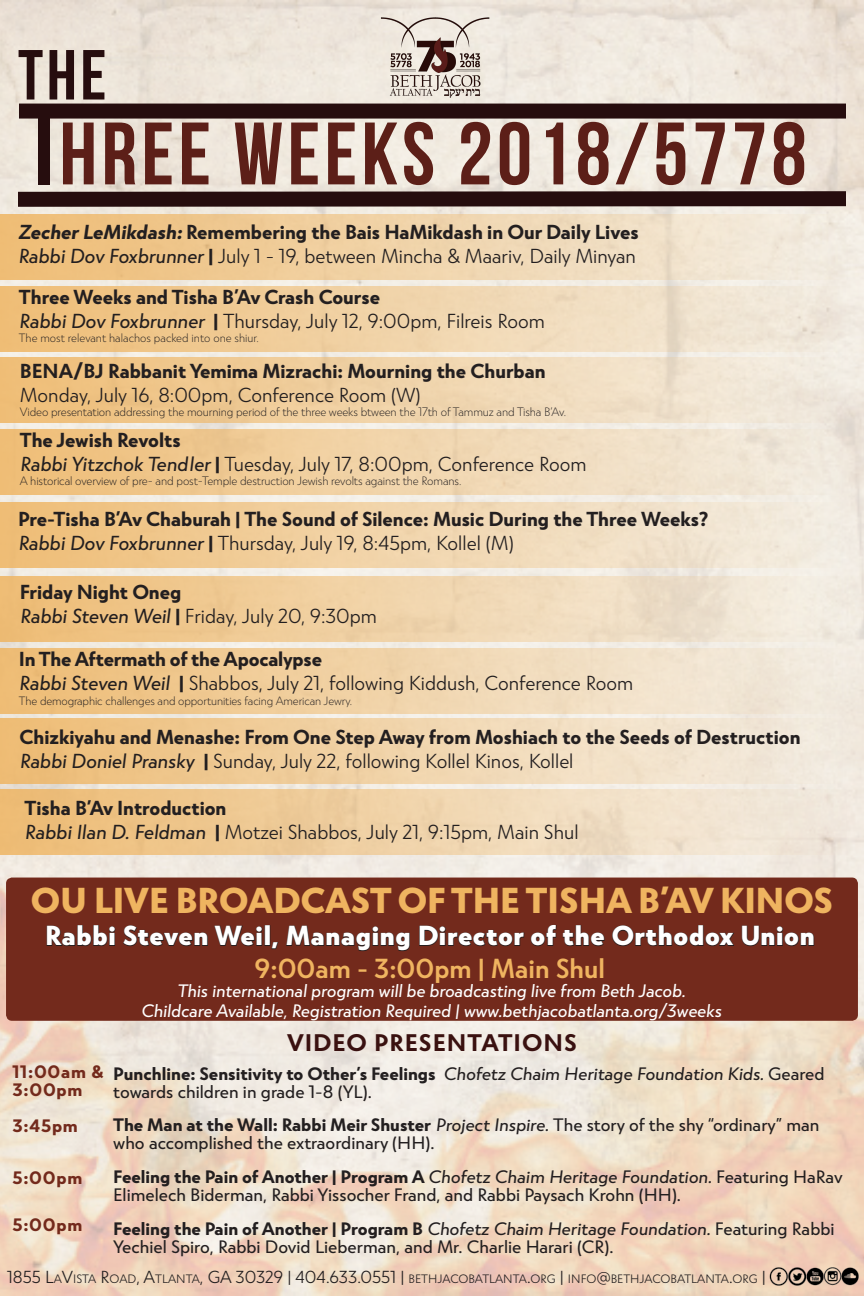
<style>
.page{position:relative;width:864px;height:1296px;background:#fff}
.page>*{position:absolute;margin:0;border:0;box-sizing:border-box;transform-origin:0 0}
.t1{font:88.35px "Bebas Neue";letter-spacing:.05em;color:#5c1f18}
.t2{font:70.7px "Bebas Neue";color:#260d0e}
.t3{font:900 36px "Atlan";color:#efb460}
.t4{font:900 27.5px "Atlan";letter-spacing:.025em;color:#fff}
.t5{font:600 27.5px "Atlan";color:#efb460}
.t6{font:700 24px "Atlan";letter-spacing:.04em;color:#3a1110}
.t7{font:300 20.25px "Atlan";color:#231f20}
.t8{font:700 20.25px/24.3px "Atlan";color:#231f20}
.t9{font:18px/18px "Atlan";color:#231f20}
.t10{font:italic 18px "Atlan";color:#fff}
.t11{font:700 18px/18px "Atlan";color:#231f20}
.t12{font:700 18px/18px "Atlan";letter-spacing:.04em;color:#732a1c}
.t13{font:200 12.15px "Atlan";letter-spacing:-.01em;color:#231f20}
.t14{font:300 12.15px "Atlan";color:#231f20}
.t15{font:200 12px "Atlan";letter-spacing:-.01em;color:#231f20}
.s1{font-size:106px;color:#260d0e}
.s2{font-weight:400;font-style:italic}
.s3{font-weight:700}
.s4{font-weight:300}
.s5{font-weight:400}
.s6{font-style:italic}
.s7{font-size:17.4px}
</style>
<div class="page">
<img style="left:0;top:0;width:864px;height:1296px">
<div style="left:19px;top:104px;width:827px;height:15px;background:#260d0e"></div>
<img style="left:381px;top:15px;width:109px;height:82px">
<svg style="left:3px;top:184px;width:858px;height:30px"></svg>
<img style="left:769px;top:1267px;width:90px;height:19px">
<div style="left:6px;top:878px;width:852px;height:143px;background:#732a1c;border-radius:6px"></div>
<svg style="left:46px;top:925px;width:70px;height:22px"></svg>
<svg style="left:123px;top:925px;width:85px;height:22px"></svg>
<svg style="left:214px;top:925px;width:49px;height:22px"></svg>
<div style="left:264px;top:925px;width:6px;height:21px;border:1px solid #231f20"></div>
<svg style="left:271px;top:942px;width:8px;height:8px"></svg>
<svg style="left:286px;top:925px;width:124px;height:27px"></svg>
<svg style="left:419px;top:924px;width:186px;height:23px"></svg>
<svg style="left:612px;top:925px;width:122px;height:22px"></svg>
<svg style="left:741px;top:925px;width:74px;height:22px"></svg>
<div style="left:0;top:214px;width:848px;height:66px;background:linear-gradient(to right,#eebc74,#f2ece3)"></div>
<div style="left:0;top:286px;width:846px;height:65px;background:linear-gradient(to right,#f0be76,#f0ebe2)"></div>
<div style="left:0;top:358px;width:843px;height:65px;background:linear-gradient(to right,#eebd75,#f1ece3)"></div>
<div style="left:0;top:430px;width:843px;height:65px;background:linear-gradient(to right,#efbd76,#f1ece3)"></div>
<div style="left:0;top:577px;width:843px;height:65px;background:linear-gradient(to right,#efbd76,#f0ebe3)"></div>
<div style="left:0;top:648px;width:843px;height:65px;background:linear-gradient(to right,#efbd76,#f2ede4)"></div>
<div style="left:0;top:719px;width:843px;height:65px;background:linear-gradient(to right,#eebc75,#f3ede5)"></div>
<div style="left:0;top:503px;width:843px;height:65px;background:linear-gradient(to right,#efbe77,#f2ede4)"></div>
<div style="left:0;top:789px;width:847px;height:65px;background:linear-gradient(to right,#edbb73,#f1ebe3)"></div>
<p class="t2" style="left:18px;top:36px;width:90px">THE</p>
<p class="t1" style="left:34px;top:105px;width:774px"><span class="s1">I</span>HREE WEEKS 2018/5778</p>
<p class="t8" style="left:18px;top:220px;width:622px">Zecher LeMikdash:Remembering the Bais HaMikdash in Our Daily Lives</p>
<p class="t7" style="left:18px;top:245px;width:620px"><span class="s2">Rabbi Dov Foxbrunner</span> <span class="s3">|</span> July 1 - 19, between Mincha &amp; Maariv, Daily Minyan</p>
<p class="t8" style="left:19px;top:284px;width:363px">Three Weeks and Tisha B’Av Crash Course</p>
<p class="t7" style="left:19px;top:310px;width:527px"><span class="s2">Rabbi Dov Foxbrunner</span> <span class="s3">|</span> Thursday, July 12, 9:00pm, Filreis Room</p>
<p class="t15" style="left:19px;top:332px;width:241px">The most relevant halachos packed into one shiur.</p>
<p class="t8" style="left:20px;top:359px;width:527px">BENA/BJ Rabbanit Yemima Mizrachi: Mourning the Churban</p>
<p class="t7" style="left:20px;top:384px;width:402px">Monday, July 16, 8:00pm, Conference Room (W)</p>
<p class="t13" style="left:20px;top:406px;width:548px">Video presentation addressing the mourning period of the three weeks btween the 17th of Tammuz and Tisha B’Av.</p>
<p class="t8" style="left:20px;top:428px;width:162px">The Jewish Revolts</p>
<p class="t7" style="left:20px;top:453px;width:568px"><span class="s2">Rabbi Yitzchok Tendler</span> <span class="s3">|</span> Tuesday, July 17, 8:00pm, Conference Room</p>
<p class="t13" style="left:20px;top:475px;width:443px">A historical overview of pre- and post-Temple destruction Jewish revolts against the Romans.</p>
<p class="t8" style="left:18px;top:507px;width:692px">Pre-Tisha B’Av Chaburah | The Sound of Silence: Music During the Three Weeks?<br><span class="s2">Rabbi Dov Foxbrunner</span> | <span class="s4">Thursday, July 19, 8:45pm, Kollel (M)</span></p>
<p class="t8" style="left:20px;top:579px;width:163px">Friday Night Oneg</p>
<p class="t7" style="left:20px;top:605px;width:359px"><span class="s2">Rabbi Steven Weil</span> <span class="s3">|</span> Friday, July 20, 9:30pm</p>
<p class="t8" style="left:19px;top:647px;width:305px">In The Aftermath of the Apocalypse</p>
<p class="t7" style="left:19px;top:672px;width:616px"><span class="s2">Rabbi Steven Weil</span> <span class="s3">|</span> Shabbos, July 21, following Kiddush, Conference Room</p>
<p class="t15" style="left:19px;top:694px;width:335px">The demographic challenges and opportunities facing American Jewry.</p>
<p class="t8" style="left:19px;top:724px;width:783px">Chizkiyahu and Menashe: From One Step Away from Moshiach to the Seeds of Destruction</p>
<p class="t7" style="left:19px;top:750px;width:556px"><span class="s2">Rabbi Doniel Pransky</span> <span class="s3">|</span> Sunday, July 22, following Kollel Kinos, Kollel</p>
<p class="t8" style="left:25px;top:796px;width:203px">Tisha B’Av Introduction</p>
<p class="t7" style="left:25px;top:821px;width:555px"><span class="s2">Rabbi Ilan D. Feldman</span> <span class="s3">|</span> Motzei Shabbos, July 21, 9:15pm, Main Shul</p>
<p class="t3" style="left:31px;top:879px;width:804px">OU LIVE BROADCAST OF THE TISHA B’AV KINOS</p>
<p class="t4" style="left:45px;top:919px;width:771px">Rabbi Steven Weil, Managing Director of the Orthodox Union</p>
<p class="t5" style="left:255px;top:953px;width:352px">9:00am - 3:00pm | Main Shul</p>
<p class="t10" style="left:177px;top:980px;width:510px">This international program will be broadcasting live from Beth Jacob.</p>
<p class="t10" style="left:141px;top:1000px;width:582px">Childcare Available, Registration Required | www.bethjacobatlanta.org/3weeks</p>
<p class="t12" style="left:12px;top:1063px;width:93px">11:00am &amp;<br>3:00pm</p>
<p class="t12" style="left:12px;top:1116px;width:67px">3:45pm</p>
<p class="t12" style="left:12px;top:1169px;width:71px">5:00pm</p>
<p class="t12" style="left:12px;top:1216px;width:71px">5:00pm</p>
<p class="t6" style="left:287px;top:1029px;width:291px">VIDEO PRESENTATIONS</p>
<p class="t11" style="left:113px;top:1065px;width:713px">Punchline: Sensitivity to Other’s Feelings <span class="s2">Chofetz Chaim Heritage Foundation Kids.</span> <span class="s5">Geared towards children in grade 1-8 (YL).</span></p>
<p class="t9" style="left:113px;top:1116px;width:708px"><span class="s3">The Man at the Wall: Rabbi Meir Shuster</span> <span class="s6">Project Inspire.</span> The story of the shy “ordinary” man who accomplished the extraordinary (HH).</p>
<p class="t9" style="left:113px;top:1168px;width:731px"><span class="s3">Feeling the Pain of Another | Program A</span> <span class="s6">Chofetz Chaim Heritage Foundation.</span> Featuring HaRav<br>Elimelech Biderman, Rabbi Yissocher Frand, and Rabbi Paysach Krohn (HH).</p>
<p class="t9" style="left:113px;top:1220px;width:723px"><span class="s3">Feeling the Pain of Another | Program B</span> <span class="s6">Chofetz Chaim Heritage Foundation.</span> Featuring Rabbi<br>Yechiel Spiro, Rabbi Dovid Lieberman, and Mr. Charlie Harari (CR).</p>
<p class="t14" style="left:7px;top:1272px;width:760px"><span class="s7">1855 L</span>A<span class="s7">V</span>ISTA <span class="s7">R</span>OAD<span class="s7">, A</span>TLANTA<span class="s7">, GA 30329 | 404.633.0551 |</span> BETHJACOBATLANTA<span class="s7">.</span>ORG <span class="s7">|</span> INFO<span class="s7">@</span>BETHJACOBATLANTA<span class="s7">.</span>ORG <span class="s7">|</span></p>
</div>
